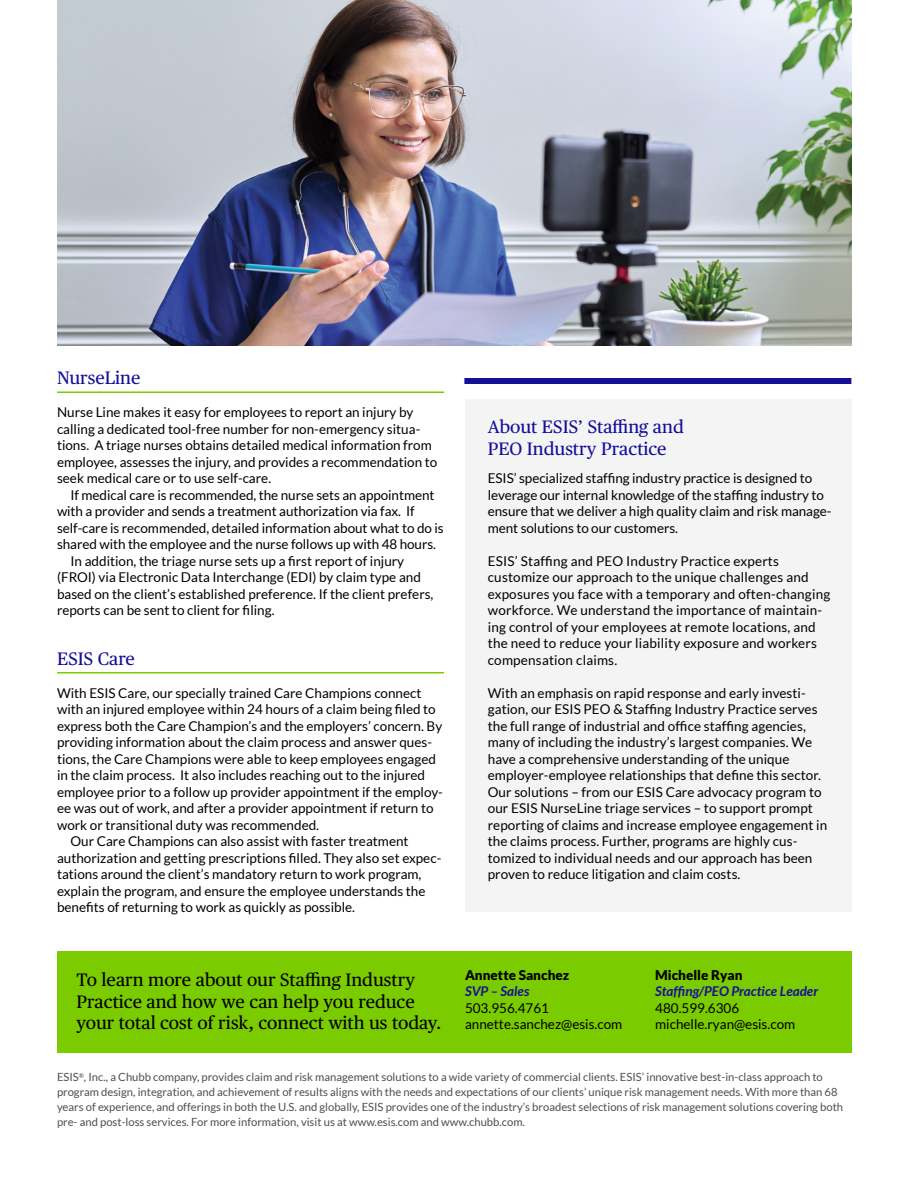
<style>
.page{position:relative;width:918px;height:1188px;background:#fff}
.page>*{position:absolute;margin:0;border:0;box-sizing:border-box;transform-origin:0 0}
.Chubb_Subhead_h3{font:18px/21.6px "Chubb Publico Text";color:#000}
.Chubb_Subhead_h3-2{font:18px/21.6px "Chubb Publico Text";color:#150f96}
.Lato_-_Body_Copy{font:13.5px/16.5px "Lato";color:#000}
.Lato_-_Body_Copy-2{font:italic 700 13.5px "Lato";color:#150f96}
.Lato_-_Body_Copy-3{font:900 13.5px "Lato";color:#000}
.Lato_-_Body_Copy-4{font:11.25px/15px "Lato";color:#4b4e53}
</style>
<div class="page">
<div style="left:465px;top:399px;width:387px;height:513px;background:#f4f4f4"></div>
<div style="left:57px;top:951px;width:795px;height:101px;background:#7acb00"></div>
<hr style="left:57px;top:392px;width:387px;height:1px;background:#7acb00">
<hr style="left:57px;top:672px;width:387px;height:2px;background:#7acb00">
<img style="left:57px;top:0;width:795px;height:346px">
<div style="left:464px;top:378px;width:387px;height:6px;background:#150f96"></div>
<h3 class="Chubb_Subhead_h3-2" style="left:57px;top:366px;width:85px">NurseLine</h3>
<p class="Lato_-_Body_Copy" style="left:57px;top:404px;width:382px">Nurse Line makes it easy for employees to report an injury by calling a dedicated tool-free number for non-emergency situa&shy;tions. A triage nurses obtains detailed medical information from employee, assesses the injury, and provides a recommendation to seek medical care or to use self-care.</p>
<p class="Lato_-_Body_Copy" style="left:57px;top:486px;width:388px;text-indent:14px">If medical care is recommended, the nurse sets an appointment with a provider and sends a treatment authorization via fax. If self-care is recommended, detailed information about what to do is shared with the employee and the nurse follows up with 48 hours.</p>
<p class="Lato_-_Body_Copy" style="left:57px;top:552px;width:378px;text-indent:14px">In addition, the triage nurse sets up a first report of injury (FROI) via Electronic Data Interchange (EDI) by claim type and based on the client’s established preference. If the client prefers, reports can be sent to client for filing.</p>
<h3 class="Chubb_Subhead_h3-2" style="left:57px;top:646px;width:79px">ESIS Care</h3>
<p class="Lato_-_Body_Copy" style="left:57px;top:684px;width:388px">With ESIS Care, our specially trained Care Champions connect with an injured employee within 24 hours of a claim being filed to express both the Care Champion’s and the employers’ concern. By providing information about the claim process and answer ques&shy;tions, the Care Champions were able to keep employees engaged in the claim process. It also includes reaching out to the injured employee prior to a follow up provider appointment if the employ&shy;ee was out of work, and after a provider appointment if return to work or transitional duty was recommended.</p>
<p class="Lato_-_Body_Copy" style="left:57px;top:833px;width:386px;text-indent:14px">Our Care Champions can also assist with faster treatment authorization and getting prescriptions filled. They also set expec&shy;tations around the client’s mandatory return to work program, explain the program, and ensure the employee understands the benefits of returning to work as quickly as possible.</p>
<h3 class="Chubb_Subhead_h3-2" style="left:488px;top:415px;width:197px">About ESIS’ Staffing and<br>PEO Industry Practice</h3>
<p class="Lato_-_Body_Copy" style="left:488px;top:470px;width:345px">ESIS’ specialized staffing industry practice is designed to leverage our internal knowledge of the staffing industry to ensure that we deliver a high quality claim and risk manage&shy;ment solutions to our customers.</p>
<p class="Lato_-_Body_Copy" style="left:488px;top:552px;width:344px">ESIS’ Staffing and PEO Industry Practice experts customize our approach to the unique challenges and exposures you face with a temporary and often-changing workforce. We understand the importance of maintain&shy;ing control of your employees at remote locations, and the need to reduce your liability exposure and workers compensation claims.</p>
<p class="Lato_-_Body_Copy" style="left:488px;top:684px;width:341px">With an emphasis on rapid response and early investi&shy;gation, our ESIS PEO &amp; Staffing Industry Practice serves the full range of industrial and office staffing agencies, many of including the industry’s largest companies. We have a comprehensive understanding of the unique employer-employee relationships that define this sector.<br>Our solutions – from our ESIS Care advocacy program to our ESIS NurseLine triage services – to support prompt reporting of claims and increase employee engagement in the claims process. Further, programs are highly cus&shy;tomized to individual needs and our approach has been proven to reduce litigation and claim costs.</p>
<h3 class="Chubb_Subhead_h3" style="left:76px;top:968px;width:366px">To learn more about our Staffing Industry<br>Practice and how we can help you reduce your total cost of risk, connect with us today.</h3>
<p class="Lato_-_Body_Copy-3" style="left:655px;top:967px;width:89px">Michelle Ryan</p>
<p class="Lato_-_Body_Copy-3" style="left:465px;top:967px;width:106px">Annette Sanchez</p>
<p class="Lato_-_Body_Copy-2" style="left:465px;top:984px;width:66px">SVP – Sales</p>
<p class="Lato_-_Body_Copy" style="left:465px;top:1000px;width:86px">503.956.4761</p>
<p class="Lato_-_Body_Copy" style="left:465px;top:1016px;width:159px">annette.sanchez@esis.com</p>
<p class="Lato_-_Body_Copy-2" style="left:655px;top:984px;width:165px">Staffing/PEO Practice Leader</p>
<p class="Lato_-_Body_Copy" style="left:655px;top:1000px;width:86px">480.599.6306</p>
<p class="Lato_-_Body_Copy" style="left:655px;top:1016px;width:142px">michelle.ryan@esis.com</p>
<p class="Lato_-_Body_Copy-4" style="left:57px;top:1070px;width:788px">ESIS<sup>®</sup>, Inc., a Chubb company, provides claim and risk management solutions to a wide variety of commercial clients. ESIS’ innovative best-in-class approach to program design, integration, and achievement of results aligns with the needs and expectations of our clients’ unique risk management needs. With more than 68 years of experience, and offerings in both the U.S. and globally, ESIS provides one of the industry’s broadest selections of risk management solutions covering both pre- and post-loss services. For more information, visit us at www.esis.com and www.chubb.com.</p>
</div>
